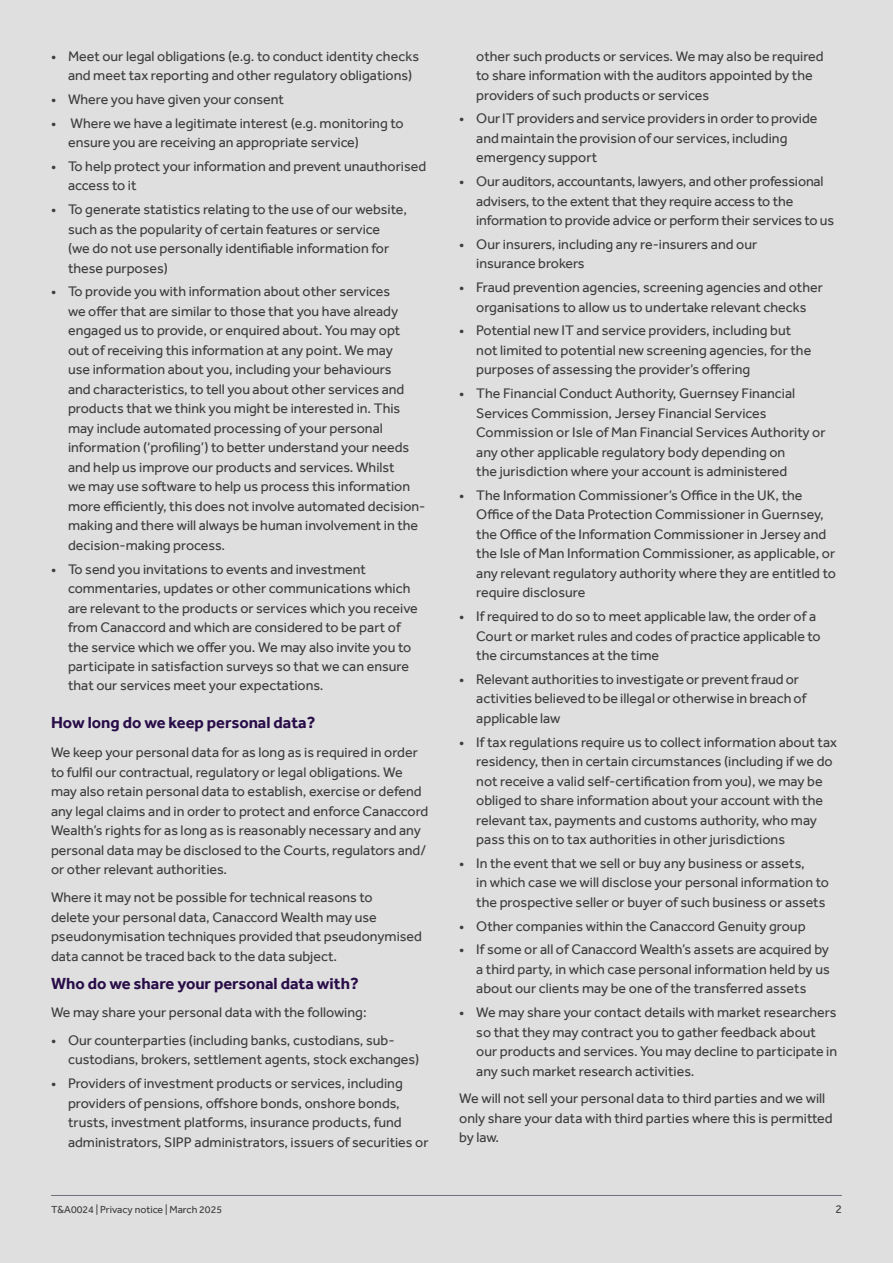
<style>
.page{position:relative;width:893px;height:1263px;background:#dfdfe0}
.page>*{position:absolute;margin:0;border:0;box-sizing:border-box;transform-origin:0 0}
.t1{font:700 16.5px "Effra";color:#290d48}
.t2{font:14.25px/19.5px "Effra";color:#3d3d3d}
.t3{font:12px "Effra";color:#3d3d3d}
.t4{font:10.5px "Effra";color:#3d3d3d}
</style>
<div class="page">
<hr style="left:51px;top:1195px;width:791px;height:1px;background:#6e7077">
<p class="t2" style="left:68px;top:46px;width:353px;text-indent:-17px">• Meet our legal obligations (e.g. to conduct identity checks and meet tax reporting and other regulatory obligations)</p>
<p class="t2" style="left:51px;top:89px;width:235px">• Where you have given your consent</p>
<p class="t2" style="left:68px;top:113px;width:337px;text-indent:-17px">• Where we have a legitimate interest (e.g. monitoring to ensure you are receiving an appropriate service)</p>
<p class="t2" style="left:68px;top:156px;width:360px;text-indent:-17px">• To help protect your information and prevent unauthorised access to it</p>
<p class="t2" style="left:68px;top:199px;width:341px;text-indent:-17px">• To generate statistics relating to the use of our website, such as the popularity of certain features or service<br>(we do not use personally identifiable information for these purposes)</p>
<p class="t2" style="left:68px;top:282px;width:359px;text-indent:-17px">• To provide you with information about other services<br>we offer that are similar to those that you have already engaged us to provide, or enquired about. You may opt<br>out of receiving this information at any point. We may<br>use information about you, including your behaviours<br>and characteristics, to tell you about other services and products that we think you might be interested in. This may include automated processing of your personal information (‘profiling’) to better understand your needs and help us improve our products and services. Whilst<br>we may use software to help us process this information more efficiently, this does not involve automated decision&shy;making and there will always be human involvement in the decision-making process.</p>
<p class="t2" style="left:68px;top:559px;width:351px;text-indent:-17px">• To send you invitations to events and investment commentaries, updates or other communications which are relevant to the products or services which you receive from Canaccord and which are considered to be part of the service which we offer you. We may also invite you to participate in satisfaction surveys so that we can ensure that our services meet your expectations.</p>
<p class="t1" style="left:51px;top:713px;width:266px">How long do we keep personal data?</p>
<p class="t2" style="left:51px;top:743px;width:379px">We keep your personal data for as long as is required in order to fulfil our contractual, regulatory or legal obligations. We may also retain personal data to establish, exercise or defend any legal claims and in order to protect and enforce Canaccord Wealth’s rights for as long as is reasonably necessary and any personal data may be disclosed to the Courts, regulators and/ or other relevant authorities.</p>
<p class="t2" style="left:51px;top:888px;width:372px">Where it may not be possible for technical reasons to<br>delete your personal data, Canaccord Wealth may use pseudonymisation techniques provided that pseudonymised data cannot be traced back to the data subject.</p>
<p class="t1" style="left:51px;top:973px;width:309px">Who do we share your personal data with?</p>
<p class="t2" style="left:51px;top:1002px;width:317px">We may share your personal data with the following:</p>
<p class="t2" style="left:68px;top:1030px;width:353px;text-indent:-17px">• Our counterparties (including banks, custodians, sub&shy;custodians, brokers, settlement agents, stock exchanges)</p>
<p class="t2" style="left:68px;top:1073px;width:362px;text-indent:-17px">• Providers of investment products or services, including providers of pensions, offshore bonds, onshore bonds, trusts, investment platforms, insurance products, fund administrators, SIPP administrators, issuers of securities or</p>
<p class="t2" style="left:476px;top:46px;width:349px">other such products or services. We may also be required to share information with the auditors appointed by the providers of such products or services</p>
<p class="t2" style="left:476px;top:109px;width:343px;text-indent:-17px">• Our IT providers and service providers in order to provide and maintain the provision of our services, including emergency support</p>
<p class="t2" style="left:476px;top:171px;width:359px;text-indent:-17px">• Our auditors, accountants, lawyers, and other professional advisers, to the extent that they require access to the information to provide advice or perform their services to us</p>
<p class="t2" style="left:476px;top:234px;width:282px;text-indent:-17px">• Our insurers, including any re-insurers and our insurance brokers</p>
<p class="t2" style="left:459px;top:277px;width:365px;text-align:center">• Fraud prevention agencies, screening agencies and other organisations to allow us to undertake relevant checks</p>
<p class="t2" style="left:476px;top:321px;width:337px;text-indent:-17px">• Potential new IT and service providers, including but not limited to potential new screening agencies, for the purposes of assessing the provider’s offering</p>
<p class="t2" style="left:476px;top:383px;width:351px;text-indent:-17px">• The Financial Conduct Authority, Guernsey Financial Services Commission, Jersey Financial Services Commission or Isle of Man Financial Services Authority or any other applicable regulatory body depending on<br>the jurisdiction where your account is administered</p>
<p class="t2" style="left:476px;top:485px;width:361px;text-indent:-17px">• The Information Commissioner’s Office in the UK, the Office of the Data Protection Commissioner in Guernsey, the Office of the Information Commissioner in Jersey and the Isle of Man Information Commissioner, as applicable, or any relevant regulatory authority where they are entitled to require disclosure</p>
<p class="t2" style="left:476px;top:606px;width:346px;text-indent:-17px">• If required to do so to meet applicable law, the order of a<br>Court or market rules and codes of practice applicable to the circumstances at the time</p>
<p class="t2" style="left:476px;top:669px;width:332px;text-indent:-17px">• Relevant authorities to investigate or prevent fraud or activities believed to be illegal or otherwise in breach of applicable law</p>
<p class="t2" style="left:476px;top:732px;width:362px;text-indent:-17px">• If tax regulations require us to collect information about tax residency, then in certain circumstances (including if we do not receive a valid self-certification from you), we may be obliged to share information about your account with the relevant tax, payments and customs authority, who may pass this on to tax authorities in other jurisdictions</p>
<p class="t2" style="left:476px;top:853px;width:354px;text-indent:-17px">• In the event that we sell or buy any business or assets,<br>in which case we will disclose your personal information to the prospective seller or buyer of such business or assets</p>
<p class="t2" style="left:459px;top:916px;width:348px">• Other companies within the Canaccord Genuity group</p>
<p class="t2" style="left:476px;top:939px;width:355px;text-align:justify;text-indent:-17px">• If some or all of Canaccord Wealth’s assets are acquired by a third party, in which case personal information held by us about our clients may be one of the transferred assets</p>
<p class="t2" style="left:476px;top:1002px;width:362px;text-indent:-17px">• We may share your contact details with market researchers so that they may contract you to gather feedback about our products and services. You may decline to participate in any such market research activities.</p>
<p class="t2" style="left:459px;top:1088px;width:375px">We will not sell your personal data to third parties and we will only share your data with third parties where this is permitted by law.</p>
<p class="t4" style="left:51px;top:1203px;width:173px">T&amp;A0024 | Privacy notice | March 2025</p>
<p class="t3" style="left:835px;top:1202px;width:8px">2</p>
</div>
